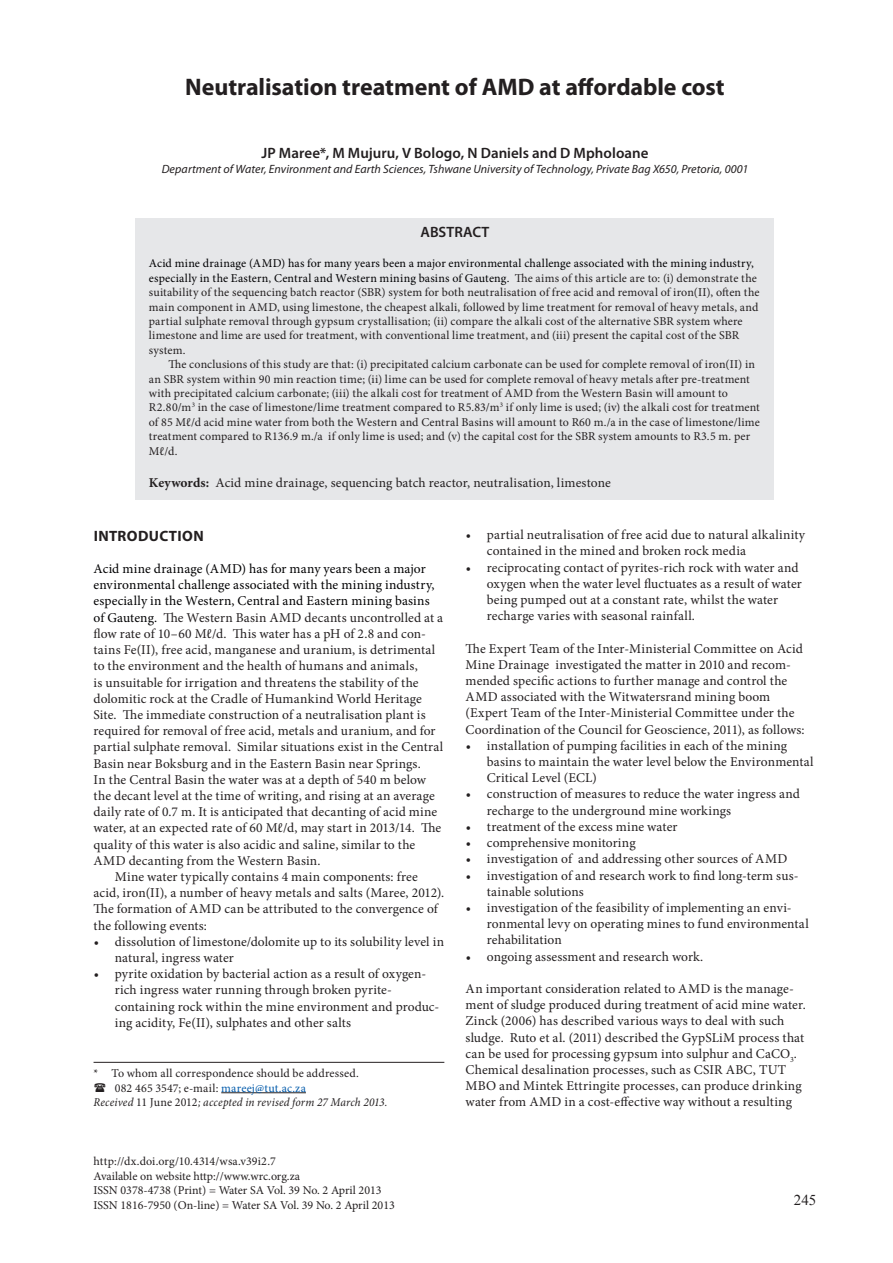
<style>
.page{position:relative;width:893px;height:1263px;background:#fff}
.page>*{position:absolute;margin:0;border:0;box-sizing:border-box;transform-origin:0 0}
.Headline{font:700 24px "Myriad Pro";letter-spacing:-.005em;color:#231f20}
.Author{font:600 15px "Myriad Pro";letter-spacing:.005em;color:#231f20}
.Subhead_1{font:700 15px "Myriad Pro";letter-spacing:.025em;color:#231f20}
.t1{font:15px "Times New Roman";color:#231f20}
.Body_text_no_indent{font:13.5px/16.2px "Minion Pro";letter-spacing:.01em;color:#231f20}
.Body_Text{font:13.5px/16.2px "Minion Pro";letter-spacing:.005em;color:#231f20}
.Keywords{font:13.5px "Minion Pro";letter-spacing:.005em;color:#231f20}
.Abstract{font:12px/14.4px "Minion Pro";letter-spacing:.01em;color:#231f20}
.Body_text_2{font:12px "Minion Pro";letter-spacing:.01em;color:#231f20}
.Address{font:italic 12px "Myriad Pro";letter-spacing:.005em;color:#231f20}
.Body_text_2-2{font:italic 12px "Minion Pro";letter-spacing:.015em;color:#231f20;scale:.95 1}
.s1{color:#000002}
.s2{color:#111214}
.s3{font-weight:700}
.s4{color:#015aaa}
.s5{font-style:normal}
</style>
<div class="page">
<div style="left:135px;top:218px;width:638px;height:282px;background:#e6e7e9"></div>
<hr style="left:221px;top:1092px;width:85px;height:1px;background:#231f20">
<hr style="left:94px;top:1062px;width:350px;height:1px;background:#231f20">
<p class="Headline" style="left:185px;top:71px;width:541px">Neutralisation treatment of AMD at affordable cost</p>
<p class="Author" style="left:261px;top:144px;width:389px">JP Maree*, M Mujuru, V Bologo, N Daniels and D Mpholoane</p>
<p class="Address" style="left:162px;top:162px;width:588px">Department of Water, Environment and Earth Sciences, Tshwane University of Technology, Private Bag X650, Pretoria, 0001</p>
<p class="Author" style="left:420px;top:222px;width:70px">ABSTRACT</p>
<p class="Abstract" style="left:149px;top:256px;width:612px"><span class="s1">Acid mine drainage (AMD) has for many years been a major environmental challenge associated with the mining industry, especially in the Eastern</span><span class="s2">,</span> <span class="s1">Central and Western mining basins of Gauteng.</span> The aims of this article are to: (i) demonstrate the suitability of the sequencing batch reactor (SBR) system for both neutralisation of free acid and removal of iron(II), often the main component in AMD, using limestone, the cheapest alkali, followed by lime treatment for removal of heavy metals, and partial sulphate removal through gypsum crystallisation; (ii) compare the alkali cost of the alternative SBR system where limestone and lime are used for treatment, with conventional lime treatment, and (iii) present the capital cost of the SBR system.</p>
<p class="Abstract" style="left:149px;top:357px;width:613px;text-indent:20px">The conclusions of this study are that: (i) precipitated calcium carbonate can be used for complete removal of iron(II) in an SBR system within 90 min reaction time; (ii) lime can be used for complete removal of heavy metals after pre-treatment with precipitated calcium carbonate; (iii) the alkali cost for treatment of AMD from the Western Basin will amount to R2.80/m<sup>3</sup> in the case of limestone/lime treatment compared to R5.83/m<sup>3</sup> if only lime is used; (iv) the alkali cost for treatment of 85 Mℓ/d acid mine water from both the Western and Central Basins will amount to R60 m./a in the case of limestone/lime treatment compared to R136.9 m./a if only lime is used; and (v) the capital cost for the SBR system amounts to R3.5 m. per Mℓ/d.</p>
<p class="Keywords" style="left:149px;top:474px;width:463px"><span class="s3">Keywords:</span> Acid mine drainage, sequencing batch reactor, neutralisation, limestone</p>
<p class="Subhead_1" style="left:94px;top:526px;width:112px">INTRODUCTION</p>
<p class="Body_text_no_indent" style="left:94px;top:561px;width:351px"><span class="s1">Acid mine drainage (AMD) has for many years been a major environmental challenge associated with the mining industry, especially in the Western, Central and Eastern mining basins of Gauteng.</span> The Western Basin AMD decants uncontrolled at a flow rate of 10–60 Mℓ/d. This water has a pH of 2.8 and con&shy;tains Fe(II), free acid, manganese and uranium, is detrimental to the environment and the health of humans and animals,<br>is unsuitable for irrigation and threatens the stability of the dolomitic rock at the Cradle of Humankind World Heritage Site. The immediate construction of a neutralisation plant is required for removal of free acid, metals and uranium, and for partial sulphate removal. Similar situations exist in the Central Basin near Boksburg and in the Eastern Basin near Springs.<br>In the Central Basin the water was at a depth of 540 m below the decant level at the time of writing, and rising at an average daily rate of 0.7 m. It is anticipated that decanting of acid mine water, at an expected rate of 60 Mℓ/d, may start in 2013/14. The quality of this water is also acidic and saline, similar to the AMD decanting from the Western Basin.</p>
<p class="Body_Text" style="left:94px;top:868px;width:352px;text-indent:21px">Mine water typically contains 4 main components: free acid, iron(II), a number of heavy metals and salts (Maree, 2012).<br>The formation of AMD can be attributed to the convergence of the following events:</p>
<p class="Body_text_no_indent" style="left:115px;top:933px;width:331px;text-indent:-21px">• dissolution of limestone/dolomite up to its solubility level in natural, ingress water</p>
<p class="Body_text_no_indent" style="left:115px;top:966px;width:326px;text-indent:-21px">• pyrite oxidation by bacterial action as a result of oxygen&shy;rich ingress water running through broken pyrite&shy;containing rock within the mine environment and produc&shy;ing acidity, Fe(II), sulphates and other salts</p>
<p class="Body_text_no_indent" style="left:487px;top:527px;width:320px;text-indent:-21px">• partial neutralisation of free acid due to natural alkalinity contained in the mined and broken rock media</p>
<p class="Body_text_no_indent" style="left:487px;top:559px;width:316px;text-indent:-21px">• reciprocating contact of pyrites-rich rock with water and oxygen when the water level fluctuates as a result of water being pumped out at a constant rate, whilst the water recharge varies with seasonal rainfall.</p>
<p class="Body_text_no_indent" style="left:466px;top:640px;width:340px">The Expert Team of the Inter-Ministerial Committee on Acid Mine Drainage investigated the matter in 2010 and recom&shy;mended specific actions to further manage and control the AMD associated with the Witwatersrand mining boom (Expert Team of the Inter-Ministerial Committee under the Coordination of the Council for Geoscience, 2011), as follows:</p>
<p class="Body_text_no_indent" style="left:487px;top:737px;width:328px;text-indent:-21px">• installation of pumping facilities in each of the mining basins to maintain the water level below the Environmental<br>Critical Level (ECL)</p>
<p class="Body_text_no_indent" style="left:487px;top:786px;width:315px;text-indent:-21px">• construction of measures to reduce the water ingress and recharge to the underground mine workings</p>
<p class="Body_text_no_indent" style="left:466px;top:818px;width:213px">• treatment of the excess mine water</p>
<p class="Body_text_no_indent" style="left:466px;top:835px;width:171px">• comprehensive monitoring</p>
<p class="Body_text_no_indent" style="left:466px;top:851px;width:323px">• investigation of and addressing other sources of AMD</p>
<p class="Body_text_no_indent" style="left:487px;top:867px;width:313px;text-indent:-21px">• investigation of and research work to find long-term sus&shy;tainable solutions</p>
<p class="Body_text_no_indent" style="left:487px;top:899px;width:323px;text-indent:-21px">• investigation of the feasibility of implementing an envi&shy;ronmental levy on operating mines to fund environmental rehabilitation</p>
<p class="Body_text_no_indent" style="left:466px;top:948px;width:239px">• ongoing assessment and research work.</p>
<p class="Body_text_no_indent" style="left:466px;top:980px;width:342px">An important consideration related to AMD is the manage&shy;ment of sludge produced during treatment of acid mine water.<br>Zinck (2006) has described various ways to deal with such sludge. Ruto et al. (2011) described the GypSLiM process that can be used for processing gypsum into sulphur and CaCO<sub>3</sub>.<br>Chemical desalination processes, such as CSIR ABC, TUT MBO and Mintek Ettringite processes, can produce drinking water from AMD in a cost-effective way without a resulting</p>
<p class="Body_text_2" style="left:94px;top:1065px;width:267px">* To whom all correspondence should be addressed.</p>
<p class="Body_text_2" style="left:115px;top:1080px;width:193px">082 465 3547; e-mail: <span class="s4">mareej@tut.ac.za</span></p>
<p class="Body_text_2-2" style="left:94px;top:1094px;width:311px">Received <span class="s5">11 June 2012</span>; accepted in revised form 27 March 2013.</p>
<p class="Body_text_2" style="left:94px;top:1153px;width:184px">http://dx.doi.org/10.4314/wsa.v39i2.7</p>
<p class="Abstract" style="left:94px;top:1169px;width:208px">Available on website http://www.wrc.org.za</p>
<p class="Abstract" style="left:94px;top:1183px;width:290px">ISSN 0378-4738 (Print) = Water SA Vol. 39 No. 2 April 2013</p>
<p class="Abstract" style="left:94px;top:1197px;width:303px">ISSN 1816-7950 (On-line) = Water SA Vol. 39 No. 2 April 2013</p>
<p class="t1" style="left:794px;top:1190px;width:24px">245</p>
</div>
